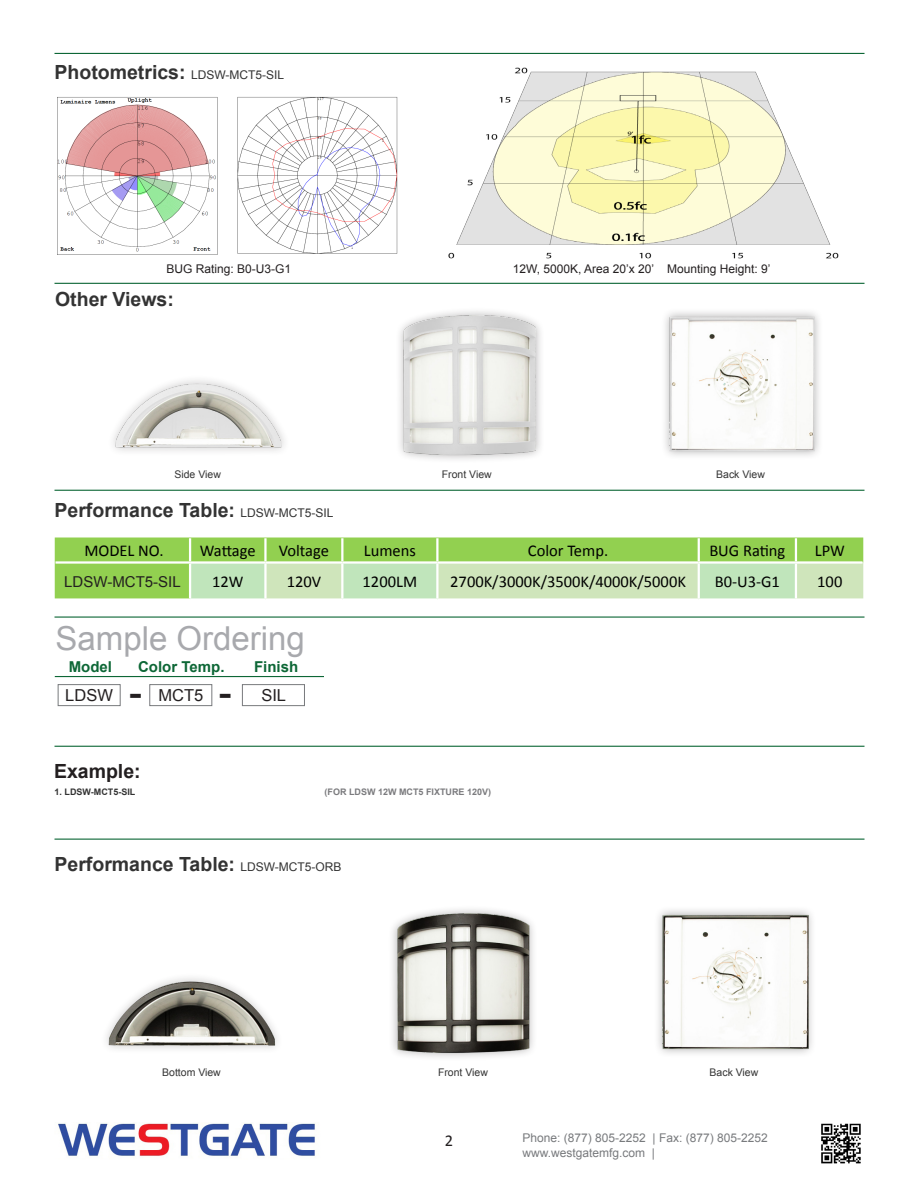
<style>
.page{position:relative;width:918px;height:1188px;background:#fff}
.page>*{position:absolute;margin:0;border:0;box-sizing:border-box;transform-origin:0 0}
.t1{font:33px "Arial";color:#a8a9ad}
.t2{font:700 28.5px "Verdana";color:#231f20}
.t3{font:700 19.5px "Arial";color:#333}
.t4{font:700 19.5px "Arial";color:#231f20}
.t5{font:16.5px "Calibri";color:#000}
.t6{font:16.5px "Arial";color:#231f20}
.t7{font:16.5px "Calibri";color:#231f20}
.t8{font:700 15px "Arial";color:#0d6736}
.t9{font:15px "Arial";color:#231f20}
.t10{font:12px "Arial";color:#787a7d}
.t11{font:12px "Arial";color:#231f20}
.t12{font:10.5px "Arial";color:#333}
.t13{font:700 9px "Arial";color:#7b7b7e}
.t14{font:700 9px "Arial";color:#333}
.s1{font-weight:400;font-size:12px}
</style>
<div class="page">
<hr style="left:55px;top:490px;width:810px;height:1px;background:#0d6736">
<hr style="left:55px;top:53px;width:810px;height:1px;background:#0d6736">
<hr style="left:55px;top:283px;width:810px;height:1px;background:#0d6736">
<hr style="left:55px;top:616px;width:810px;height:2px;background:#0d6736">
<hr style="left:55px;top:746px;width:810px;height:1px;background:#0d6736">
<hr style="left:55px;top:839px;width:810px;height:1px;background:#0d6736">
<img style="left:448px;top:67px;width:391px;height:192px">
<div style="left:58px;top:684px;width:63px;height:22px;border:1px solid #787a7d"></div>
<div style="left:149px;top:684px;width:63px;height:22px;border:1px solid #787a7d"></div>
<div style="left:242px;top:684px;width:63px;height:22px;border:1px solid #787a7d"></div>
<hr style="left:55px;top:676px;width:269px;height:1px;background:#0d6736">
<img style="left:237px;top:97px;width:161px;height:157px">
<img style="left:57px;top:97px;width:161px;height:158px">
<img style="left:58px;top:1123px;width:257px;height:34px">
<img style="left:821px;top:1123px;width:40px;height:41px">
<div style="left:55px;top:538px;width:808px;height:60px;background:#92d050"></div>
<svg style="left:191px;top:564px;width:672px;height:34px;background:#c9e5bb"></svg>
<hr style="left:189px;top:538px;width:2px;height:23px;background:#fff">
<hr style="left:264px;top:538px;width:3px;height:23px;background:#fff">
<hr style="left:341px;top:538px;width:2px;height:23px;background:#fff">
<hr style="left:436px;top:538px;width:3px;height:23px;background:#fff">
<hr style="left:698px;top:538px;width:2px;height:23px;background:#fff">
<hr style="left:795px;top:538px;width:2px;height:23px;background:#fff">
<hr style="left:189px;top:564px;width:2px;height:34px;background:#fff">
<hr style="left:264px;top:564px;width:3px;height:34px;background:#fff">
<hr style="left:341px;top:564px;width:2px;height:34px;background:#fff">
<hr style="left:436px;top:564px;width:3px;height:34px;background:#fff">
<hr style="left:698px;top:564px;width:2px;height:34px;background:#fff">
<hr style="left:795px;top:564px;width:2px;height:34px;background:#fff">
<hr style="left:56px;top:561px;width:134px;height:3px;background:#fff">
<hr style="left:190px;top:561px;width:75px;height:3px;background:#fff">
<hr style="left:265px;top:561px;width:77px;height:3px;background:#fff">
<hr style="left:342px;top:561px;width:95px;height:3px;background:#fff">
<hr style="left:437px;top:561px;width:262px;height:3px;background:#fff">
<hr style="left:699px;top:561px;width:97px;height:3px;background:#fff">
<hr style="left:796px;top:561px;width:67px;height:3px;background:#fff">
<img style="left:665px;top:312px;width:154px;height:144px">
<img style="left:399px;top:311px;width:142px;height:149px">
<img style="left:113px;top:380px;width:171px;height:71px">
<img style="left:658px;top:910px;width:154px;height:144px">
<img style="left:392px;top:909px;width:141px;height:149px">
<img style="left:106px;top:978px;width:171px;height:71px">
<p class="t3" style="left:55px;top:60px;width:231px">Photometrics: <span class="s1">LDSW-MCT5-SIL</span></p>
<p class="t11" style="left:167px;top:261px;width:126px">BUG Rating: B0-U3-G1</p>
<p class="t11" style="left:513px;top:261px;width:259px">12W, 5000K, Area 20’x 20’ Mounting Height: 9’</p>
<p class="t3" style="left:55px;top:286px;width:120px">Other Views:</p>
<p class="t12" style="left:174px;top:467px;width:48px">Side View</p>
<p class="t12" style="left:442px;top:468px;width:51px">Front View</p>
<p class="t3" style="left:55px;top:497px;width:281px">Performance Table: <span class="s1">LDSW-MCT5-SIL</span></p>
<p class="t12" style="left:716px;top:468px;width:50px">Back View</p>
<p class="t5" style="left:84px;top:540px;width:81px">MODEL NO.</p>
<p class="t5" style="left:200px;top:540px;width:57px">Wattage</p>
<p class="t5" style="left:279px;top:540px;width:52px">Voltage</p>
<p class="t5" style="left:364px;top:540px;width:54px">Lumens</p>
<p class="t5" style="left:528px;top:540px;width:82px">Color Temp.</p>
<p class="t5" style="left:709px;top:540px;width:78px">BUG Rating</p>
<p class="t5" style="left:815px;top:540px;width:32px">LPW</p>
<p class="t9" style="left:64px;top:571px;width:118px">LDSW-MCT5-SIL</p>
<p class="t5" style="left:212px;top:572px;width:33px">12W</p>
<p class="t5" style="left:287px;top:572px;width:36px">120V</p>
<p class="t5" style="left:363px;top:572px;width:56px">1200LM</p>
<p class="t5" style="left:450px;top:572px;width:237px">2700K/3000K/3500K/4000K/5000K</p>
<p class="t5" style="left:715px;top:572px;width:67px">B0-U3-G1</p>
<p class="t5" style="left:817px;top:572px;width:27px">100</p>
<p class="t1" style="left:56px;top:616px;width:251px">Sample Ordering</p>
<p class="t2" style="left:129px;top:676px;width:15px">-</p>
<p class="t2" style="left:218px;top:676px;width:15px">-</p>
<p class="t8" style="left:138px;top:657px;width:88px">Color Temp.</p>
<p class="t8" style="left:254px;top:657px;width:46px">Finish</p>
<p class="t8" style="left:69px;top:657px;width:45px">Model</p>
<p class="t6" style="left:65px;top:685px;width:49px">LDSW</p>
<p class="t6" style="left:158px;top:685px;width:46px">MCT5</p>
<p class="t6" style="left:261px;top:685px;width:26px">SIL</p>
<p class="t4" style="left:54px;top:758px;width:88px">Example:</p>
<p class="t14" style="left:55px;top:786px;width:82px">1. LDSW-MCT5-SIL</p>
<p class="t13" style="left:325px;top:786px;width:168px">(FOR LDSW 12W MCT5 FIXTURE 120V)</p>
<p class="t3" style="left:55px;top:851px;width:289px">Performance Table: <span class="s1">LDSW-MCT5-ORB</span></p>
<p class="t12" style="left:162px;top:1065px;width:60px">Bottom View</p>
<p class="t12" style="left:438px;top:1066px;width:51px">Front View</p>
<p class="t12" style="left:710px;top:1066px;width:50px">Back View</p>
<p class="t7" style="left:445px;top:1131px;width:10px">2</p>
<p class="t10" style="left:522px;top:1130px;width:247px">Phone: (877) 805-2252 | Fax: (877) 805-2252</p>
<p class="t10" style="left:522px;top:1145px;width:134px">www.westgatemfg.com |</p>
</div>
